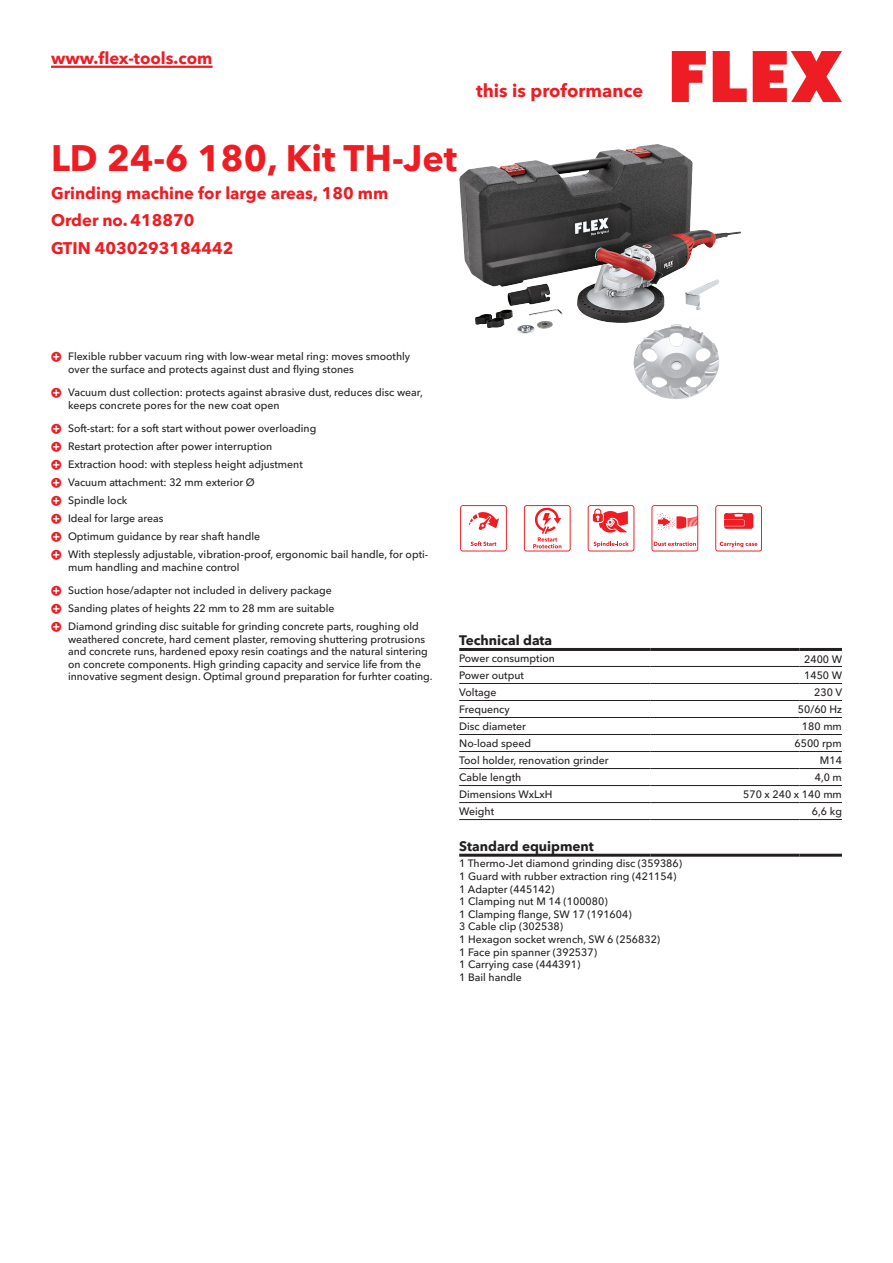
<style>
.page{position:relative;width:893px;height:1263px;background:#fff}
.page>*{position:absolute;margin:0;border:0;box-sizing:border-box;transform-origin:0 0}
.CB_AF_Product-name{font:700 36px "Avenir Next W1 G";color:#ee1d23}
.t1{font:700 18px "Avenir Next W1 G";color:#ee1d23}
.CB_AF_Product-short{font:700 16.5px "Avenir Next W1 G";color:#ee1d23}
.CB_AF_Order-number{font:700 16.5px "Avenir Next W1 G";color:#ee1d23}
.CB_AF_Table-headline{font:700 13.5px "Avenir Next W1 G";color:#231f20}
.CB_AF_Table-specific{font:500 10.5px/12.6px "Avenir Next W1 G";color:#231f20}
</style>
<div class="page">
<svg style="left:672px;top:51px;width:34px;height:51px"></svg>
<svg style="left:713px;top:51px;width:34px;height:51px"></svg>
<svg style="left:753px;top:51px;width:89px;height:51px"></svg>
<hr style="left:51px;top:66px;width:162px;height:2px;background:#ee1d23">
<img style="left:459px;top:144px;width:282px;height:179px">
<hr style="left:459px;top:666px;width:192px;height:1px;background:#231f20">
<hr style="left:651px;top:666px;width:148px;height:1px;background:#231f20">
<hr style="left:799px;top:666px;width:43px;height:1px;background:#231f20">
<hr style="left:459px;top:683px;width:192px;height:1px;background:#231f20">
<hr style="left:651px;top:683px;width:148px;height:1px;background:#231f20">
<hr style="left:799px;top:683px;width:43px;height:1px;background:#231f20">
<hr style="left:459px;top:700px;width:192px;height:1px;background:#231f20">
<hr style="left:651px;top:700px;width:148px;height:1px;background:#231f20">
<hr style="left:799px;top:700px;width:43px;height:1px;background:#231f20">
<hr style="left:459px;top:717px;width:192px;height:1px;background:#231f20">
<hr style="left:651px;top:717px;width:148px;height:1px;background:#231f20">
<hr style="left:799px;top:717px;width:43px;height:1px;background:#231f20">
<hr style="left:459px;top:734px;width:192px;height:1px;background:#231f20">
<hr style="left:651px;top:734px;width:148px;height:1px;background:#231f20">
<hr style="left:799px;top:734px;width:43px;height:1px;background:#231f20">
<hr style="left:459px;top:751px;width:192px;height:1px;background:#231f20">
<hr style="left:651px;top:751px;width:148px;height:1px;background:#231f20">
<hr style="left:799px;top:751px;width:43px;height:1px;background:#231f20">
<hr style="left:459px;top:768px;width:192px;height:1px;background:#231f20">
<hr style="left:651px;top:768px;width:148px;height:1px;background:#231f20">
<hr style="left:799px;top:768px;width:43px;height:1px;background:#231f20">
<hr style="left:459px;top:785px;width:192px;height:1px;background:#231f20">
<hr style="left:651px;top:785px;width:148px;height:1px;background:#231f20">
<hr style="left:799px;top:785px;width:43px;height:1px;background:#231f20">
<hr style="left:459px;top:802px;width:192px;height:1px;background:#231f20">
<hr style="left:651px;top:802px;width:148px;height:1px;background:#231f20">
<hr style="left:799px;top:802px;width:43px;height:1px;background:#231f20">
<hr style="left:459px;top:819px;width:192px;height:1px;background:#231f20">
<hr style="left:651px;top:819px;width:148px;height:1px;background:#231f20">
<hr style="left:799px;top:819px;width:43px;height:1px;background:#231f20">
<hr style="left:459px;top:648px;width:192px;height:3px;background:#231f20">
<hr style="left:651px;top:648px;width:148px;height:3px;background:#231f20">
<hr style="left:799px;top:648px;width:43px;height:3px;background:#231f20">
<hr style="left:459px;top:854px;width:192px;height:3px;background:#231f20">
<hr style="left:651px;top:854px;width:148px;height:3px;background:#231f20">
<hr style="left:799px;top:854px;width:43px;height:3px;background:#231f20">
<svg style="left:460px;top:505px;width:47px;height:46px"></svg>
<svg style="left:524px;top:505px;width:47px;height:46px"></svg>
<svg style="left:588px;top:505px;width:46px;height:46px"></svg>
<svg style="left:651px;top:505px;width:47px;height:46px"></svg>
<svg style="left:715px;top:505px;width:47px;height:46px"></svg>
<h3 class="CB_AF_Product-short" style="left:51px;top:45px;width:163px">www.flex-tools.com</h3>
<p class="CB_AF_Product-name" style="left:51px;top:130px;width:408px">LD 24-6 180, Kit TH-Jet</p>
<p class="CB_AF_Product-short" style="left:51px;top:180px;width:339px">Grinding machine for large areas, 180 mm</p>
<p class="CB_AF_Order-number" style="left:51px;top:207px;width:145px">Order no. 418870</p>
<p class="CB_AF_Order-number" style="left:51px;top:235px;width:184px">GTIN 4030293184442</p>
<h2 class="t1" style="left:476px;top:77px;width:169px">this is proformance</h2>
<p class="CB_AF_Table-specific" style="left:68px;top:349px;width:344px">Flexible rubber vacuum ring with low-wear metal ring: moves smoothly over the surface and protects against dust and flying stones</p>
<p class="CB_AF_Table-specific" style="left:68px;top:385px;width:356px">Vacuum dust collection: protects against abrasive dust, reduces disc wear, keeps concrete pores for the new coat open</p>
<p class="CB_AF_Table-specific" style="left:68px;top:421px;width:250px">Soft-start: for a soft start without power overloading</p>
<p class="CB_AF_Table-specific" style="left:68px;top:439px;width:206px">Restart protection after power interruption</p>
<p class="CB_AF_Table-specific" style="left:68px;top:457px;width:236px">Extraction hood: with stepless height adjustment</p>
<p class="CB_AF_Table-specific" style="left:68px;top:475px;width:188px">Vacuum attachment: 32 mm exterior Ø</p>
<p class="CB_AF_Table-specific" style="left:68px;top:493px;width:61px">Spindle lock</p>
<p class="CB_AF_Table-specific" style="left:68px;top:511px;width:97px">Ideal for large areas</p>
<p class="CB_AF_Table-specific" style="left:68px;top:529px;width:194px">Optimum guidance by rear shaft handle</p>
<p class="CB_AF_Table-specific" style="left:68px;top:547px;width:362px">With steplessly adjustable, vibration-proof, ergonomic bail handle, for opti&shy;mum handling and machine control</p>
<p class="CB_AF_Table-specific" style="left:68px;top:583px;width:265px">Suction hose/adapter not included in delivery package</p>
<p class="CB_AF_Table-specific" style="left:68px;top:601px;width:268px">Sanding plates of heights 22 mm to 28 mm are suitable</p>
<p class="CB_AF_Table-specific" style="left:68px;top:619px;width:366px">Diamond grinding disc suitable for grinding concrete parts, roughing old weathered concrete, hard cement plaster, removing shuttering protrusions and concrete runs, hardened epoxy resin coatings and the natural sintering on concrete components. High grinding capacity and service life from the innovative segment design. Optimal ground preparation for furhter coating.</p>
<p class="CB_AF_Table-headline" style="left:459px;top:630px;width:94px">Technical data</p>
<p class="CB_AF_Table-specific" style="left:459px;top:651px;width:97px">Power consumption</p>
<p class="CB_AF_Table-specific" style="left:804px;top:652px;width:39px">2400 W</p>
<p class="CB_AF_Table-specific" style="left:459px;top:668px;width:66px">Power output</p>
<p class="CB_AF_Table-specific" style="left:804px;top:668px;width:39px">1450 W</p>
<p class="CB_AF_Table-specific" style="left:459px;top:685px;width:39px">Voltage</p>
<p class="CB_AF_Table-specific" style="left:814px;top:685px;width:29px">230 V</p>
<p class="CB_AF_Table-specific" style="left:459px;top:702px;width:52px">Frequency</p>
<p class="CB_AF_Table-specific" style="left:798px;top:702px;width:46px">50/60 Hz</p>
<p class="CB_AF_Table-specific" style="left:459px;top:719px;width:68px">Disc diameter</p>
<p class="CB_AF_Table-specific" style="left:802px;top:719px;width:41px">180 mm</p>
<p class="CB_AF_Table-specific" style="left:459px;top:736px;width:74px">No-load speed</p>
<p class="CB_AF_Table-specific" style="left:795px;top:736px;width:49px">6500 rpm</p>
<p class="CB_AF_Table-specific" style="left:459px;top:753px;width:151px">Tool holder, renovation grinder</p>
<p class="CB_AF_Table-specific" style="left:820px;top:753px;width:23px">M14</p>
<p class="CB_AF_Table-specific" style="left:459px;top:770px;width:64px">Cable length</p>
<p class="CB_AF_Table-specific" style="left:815px;top:770px;width:29px">4,0 m</p>
<p class="CB_AF_Table-specific" style="left:459px;top:787px;width:95px">Dimensions WxLxH</p>
<p class="CB_AF_Table-specific" style="left:743px;top:787px;width:100px">570 x 240 x 140 mm</p>
<p class="CB_AF_Table-specific" style="left:459px;top:804px;width:36px">Weight</p>
<p class="CB_AF_Table-specific" style="left:812px;top:804px;width:32px">6,6 kg</p>
<p class="CB_AF_Table-headline" style="left:459px;top:835px;width:136px">Standard equipment</p>
<p class="CB_AF_Table-specific" style="left:459px;top:856px;width:224px">1 Thermo-Jet diamond grinding disc (359386)<br>1 Guard with rubber extraction ring (421154)<br>1 Adapter (445142)<br>1 Clamping nut M 14 (100080)<br>1 Clamping flange, SW 17 (191604)<br>3 Cable clip (302538)<br>1 Hexagon socket wrench, SW 6 (256832)<br>1 Face pin spanner (392537)<br>1 Carrying case (444391)<br>1 Bail handle</p>
</div>
